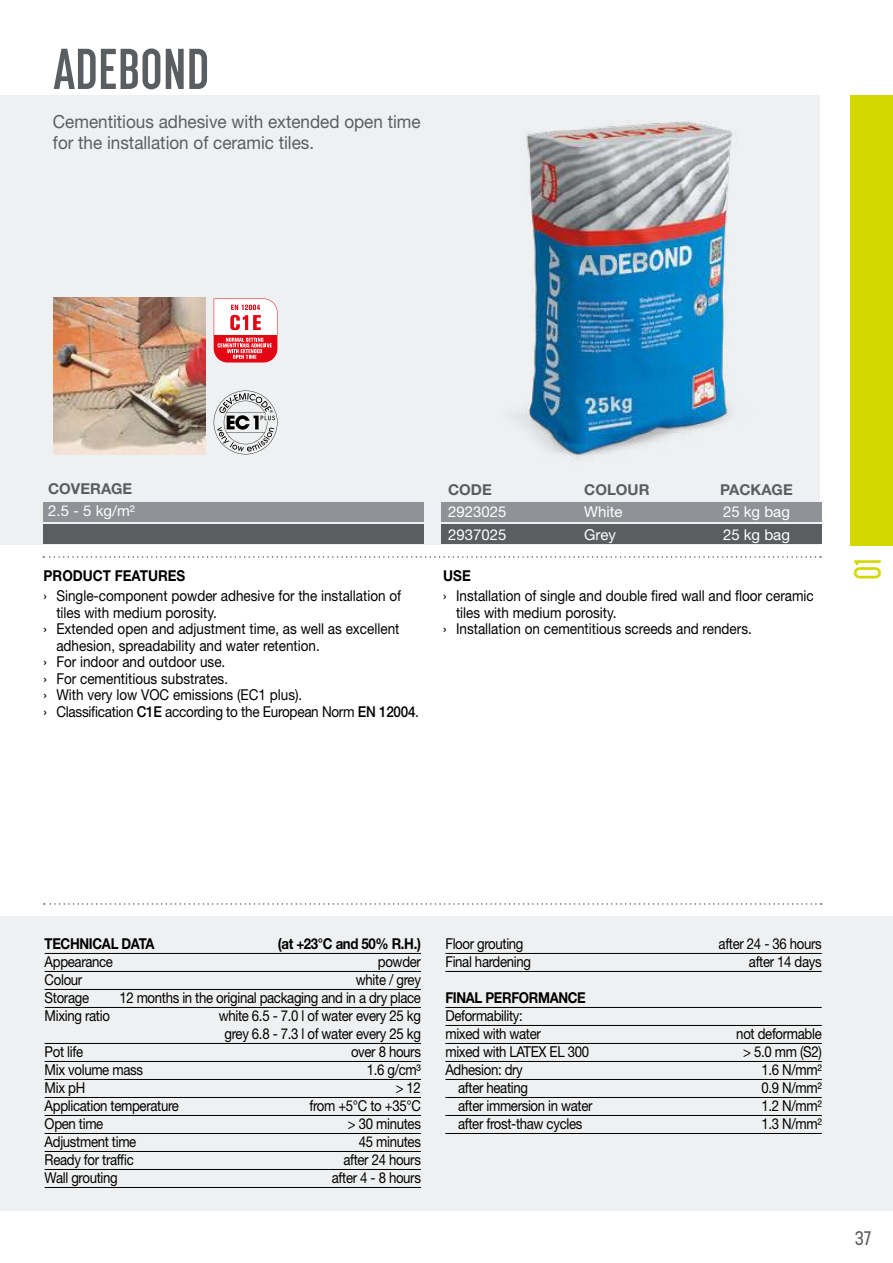
<style>
.page{position:relative;width:893px;height:1263px;background:#fff}
.page>*{position:absolute;margin:0;border:0;box-sizing:border-box;transform-origin:0 0}
.t1{font:700 57px "Korolev Compressed";color:#5b5e61}
.t2{font:500 37.5px "Korolev Compressed";color:#d3d800}
.t3{font:500 19.5px "Korolev Condensed";color:#5b5e61}
.t4{font:18px/21.6px "Helvetica Neue LT Std";color:#5b5e61;scale:.95 1}
.t5{font:15px/18px "Helvetica Neue LT Std";letter-spacing:-.025em;color:#000;text-align:center;scale:.88 1}
.t6{font:15px "Helvetica Neue LT Std";color:#000;scale:.9 1}
.t7{font:15px "Helvetica Neue LT Std";letter-spacing:-.025em;color:#000;scale:.9 1}
.t8{font:700 15px "Helvetica Neue LT Std";letter-spacing:-.025em;color:#000;scale:.88 1}
.t9{font:15px "Helvetica Neue LT Std";color:#fff}
.t10{font:700 15px "Helvetica Neue LT Std";color:#5b5e61}
.t11{font:700 15px "Helvetica Neue LT Std";color:#000;scale:.9 1}
.t12{font:700 15px "Helvetica Neue LT Std";letter-spacing:-.025em;color:#000;scale:.9 1}
.s1{font-weight:500}
</style>
<div class="page">
<div style="left:850px;top:95px;width:43px;height:451px;background:#d3d800"></div>
<div style="left:0;top:95px;width:820px;height:449px;background:#eff0f1"></div>
<svg style="left:43px;top:556px;width:778px;height:2px"></svg>
<div style="left:44px;top:502px;width:380px;height:20px;background:#8f9296"></div>
<div style="left:441px;top:502px;width:381px;height:20px;background:#8f9296"></div>
<div style="left:44px;top:524px;width:380px;height:20px;background:#5b5e61"></div>
<div style="left:441px;top:524px;width:381px;height:20px;background:#5b5e61"></div>
<div style="left:0;top:916px;width:893px;height:295px;background:#eff0f1"></div>
<svg style="left:44px;top:903px;width:777px;height:2px"></svg>
<svg style="left:214px;top:298px;width:63px;height:64px"></svg>
<svg style="left:214px;top:391px;width:63px;height:63px"></svg>
<img style="left:53px;top:298px;width:152px;height:156px">
<img style="left:517px;top:121px;width:216px;height:339px">
<hr style="left:45px;top:953px;width:376px;height:1px;background:#000">
<hr style="left:45px;top:971px;width:376px;height:1px;background:#000">
<hr style="left:45px;top:989px;width:376px;height:1px;background:#000">
<hr style="left:45px;top:1007px;width:376px;height:1px;background:#000">
<hr style="left:45px;top:1043px;width:376px;height:1px;background:#000">
<hr style="left:45px;top:1061px;width:376px;height:1px;background:#000">
<hr style="left:45px;top:1079px;width:376px;height:1px;background:#000">
<hr style="left:45px;top:1097px;width:376px;height:1px;background:#000">
<hr style="left:45px;top:1115px;width:376px;height:1px;background:#000">
<hr style="left:45px;top:1133px;width:376px;height:1px;background:#000">
<hr style="left:45px;top:1151px;width:376px;height:1px;background:#000">
<hr style="left:45px;top:1169px;width:376px;height:1px;background:#000">
<hr style="left:45px;top:1187px;width:376px;height:1px;background:#000">
<hr style="left:445px;top:953px;width:377px;height:1px;background:#000">
<hr style="left:445px;top:971px;width:377px;height:1px;background:#000">
<hr style="left:445px;top:1007px;width:377px;height:1px;background:#000">
<hr style="left:445px;top:1025px;width:377px;height:1px;background:#000">
<hr style="left:445px;top:1043px;width:377px;height:1px;background:#000">
<hr style="left:445px;top:1061px;width:377px;height:1px;background:#000">
<hr style="left:445px;top:1079px;width:377px;height:1px;background:#000">
<hr style="left:445px;top:1097px;width:377px;height:1px;background:#000">
<hr style="left:445px;top:1115px;width:377px;height:1px;background:#000">
<hr style="left:445px;top:1133px;width:377px;height:1px;background:#000">
<h1 class="t1" style="left:53px;top:37px;width:158px">ADEBOND</h1>
<p class="t4" style="left:53px;top:110px;width:389px">Cementitious adhesive with extended open time for the installation of ceramic tiles.</p>
<p class="t10" style="left:48px;top:479px;width:86px">COVERAGE</p>
<p class="t9" style="left:48px;top:502px;width:88px">2.5 - 5 kg/m²</p>
<p class="t11" style="left:44px;top:566px;width:159px">PRODUCT FEATURES</p>
<p class="t6" style="left:44px;top:587px;width:399px">› Single-component powder adhesive for the installation of</p>
<p class="t6" style="left:56px;top:603px;width:180px">tiles with medium porosity.</p>
<p class="t6" style="left:44px;top:620px;width:397px">› Extended open and adjustment time, as well as excellent</p>
<p class="t6" style="left:56px;top:636px;width:294px">adhesion, spreadability and water retention.</p>
<p class="t6" style="left:44px;top:653px;width:203px">› For indoor and outdoor use.</p>
<p class="t6" style="left:44px;top:669px;width:207px">› For cementitious substrates.</p>
<p class="t6" style="left:44px;top:686px;width:289px">› With very low VOC emissions (EC1 plus).</p>
<p class="t7" style="left:44px;top:702px;width:419px">› Classification <span class="s1">C1E</span> according to the European Norm <span class="s1">EN 12004</span>.</p>
<p class="t10" style="left:448px;top:480px;width:45px">CODE</p>
<p class="t10" style="left:584px;top:480px;width:67px">COLOUR</p>
<p class="t10" style="left:720px;top:480px;width:74px">PACKAGE</p>
<p class="t9" style="left:448px;top:503px;width:60px">2923025</p>
<p class="t9" style="left:584px;top:503px;width:40px">White</p>
<p class="t9" style="left:723px;top:503px;width:68px">25 kg bag</p>
<p class="t9" style="left:448px;top:525px;width:60px">2937025</p>
<p class="t9" style="left:584px;top:525px;width:33px">Grey</p>
<p class="t9" style="left:723px;top:525px;width:68px">25 kg bag</p>
<p class="t12" style="left:443px;top:566px;width:32px">USE</p>
<p class="t6" style="left:443px;top:587px;width:413px">› Installation of single and double fired wall and floor ceramic</p>
<p class="t6" style="left:456px;top:603px;width:180px">tiles with medium porosity.</p>
<p class="t6" style="left:443px;top:620px;width:344px">› Installation on cementitious screeds and renders.</p>
<h2 class="t2" style="left:847px;top:580px;width:24px;rotate:-90deg">01</h2>
<p class="t8" style="left:45px;top:934px;width:126px">TECHNICAL DATA</p>
<p class="t8" style="left:278px;top:934px;width:164px">(at +23°C and 50% R.H.)</p>
<p class="t5" style="left:45px;top:952px;width:79px">Appearance</p>
<p class="t5" style="left:378px;top:952px;width:50px">powder</p>
<p class="t5" style="left:45px;top:970px;width:44px">Colour</p>
<p class="t5" style="left:356px;top:970px;width:75px">white / grey</p>
<p class="t5" style="left:45px;top:988px;width:52px">Storage</p>
<p class="t5" style="left:119px;top:988px;width:344px">12 months in the original packaging and in a dry place</p>
<p class="t5" style="left:45px;top:1006px;width:76px">Mixing ratio</p>
<p class="t5" style="left:219px;top:1006px;width:231px">white 6.5 - 7.0 l of water every 25 kg grey 6.8 - 7.3 l of water every 25 kg</p>
<p class="t5" style="left:45px;top:1042px;width:45px">Pot life</p>
<p class="t5" style="left:351px;top:1042px;width:81px">over 8 hours</p>
<p class="t5" style="left:45px;top:1060px;width:113px">Mix volume mass</p>
<p class="t5" style="left:367px;top:1060px;width:63px">1.6 g/cm³</p>
<p class="t5" style="left:45px;top:1078px;width:48px">Mix pH</p>
<p class="t5" style="left:396px;top:1078px;width:30px">&gt; 12</p>
<p class="t5" style="left:45px;top:1096px;width:154px">Application temperature</p>
<p class="t5" style="left:309px;top:1096px;width:128px">from +5°C to +35°C</p>
<p class="t5" style="left:45px;top:1114px;width:68px">Open time</p>
<p class="t5" style="left:348px;top:1114px;width:84px">&gt; 30 minutes</p>
<p class="t5" style="left:45px;top:1132px;width:106px">Adjustment time</p>
<p class="t5" style="left:359px;top:1132px;width:72px">45 minutes</p>
<p class="t5" style="left:45px;top:1150px;width:103px">Ready for traffic</p>
<p class="t5" style="left:343px;top:1150px;width:90px">after 24 hours</p>
<p class="t5" style="left:45px;top:1168px;width:85px">Wall grouting</p>
<p class="t5" style="left:332px;top:1168px;width:103px">after 4 - 8 hours</p>
<p class="t5" style="left:445px;top:934px;width:90px">Floor grouting</p>
<p class="t5" style="left:719px;top:934px;width:119px">after 24 - 36 hours</p>
<p class="t5" style="left:445px;top:952px;width:99px">Final hardening</p>
<p class="t5" style="left:749px;top:952px;width:84px">after 14 days</p>
<p class="t8" style="left:445px;top:988px;width:161px">FINAL PERFORMANCE</p>
<p class="t5" style="left:445px;top:1006px;width:110px;text-align:left">Deformability: mixed with water</p>
<p class="t5" style="left:736px;top:1024px;width:99px">not deformable</p>
<p class="t5" style="left:445px;top:1042px;width:165px">mixed with LATEX EL 300</p>
<p class="t5" style="left:743px;top:1042px;width:91px">&gt; 5.0 mm (S2)</p>
<p class="t5" style="left:445px;top:1060px;width:90px">Adhesion: dry</p>
<p class="t5" style="left:761px;top:1060px;width:70px">1.6 N/mm²</p>
<p class="t5" style="left:458px;top:1078px;width:81px">after heating</p>
<p class="t5" style="left:761px;top:1078px;width:70px">0.9 N/mm²</p>
<p class="t5" style="left:458px;top:1096px;width:154px">after immersion in water</p>
<p class="t5" style="left:761px;top:1096px;width:70px">1.2 N/mm²</p>
<p class="t5" style="left:458px;top:1114px;width:143px">after frost-thaw cycles</p>
<p class="t5" style="left:761px;top:1114px;width:70px">1.3 N/mm²</p>
<h3 class="t3" style="left:855px;top:1226px;width:18px">37</h3>
</div>
